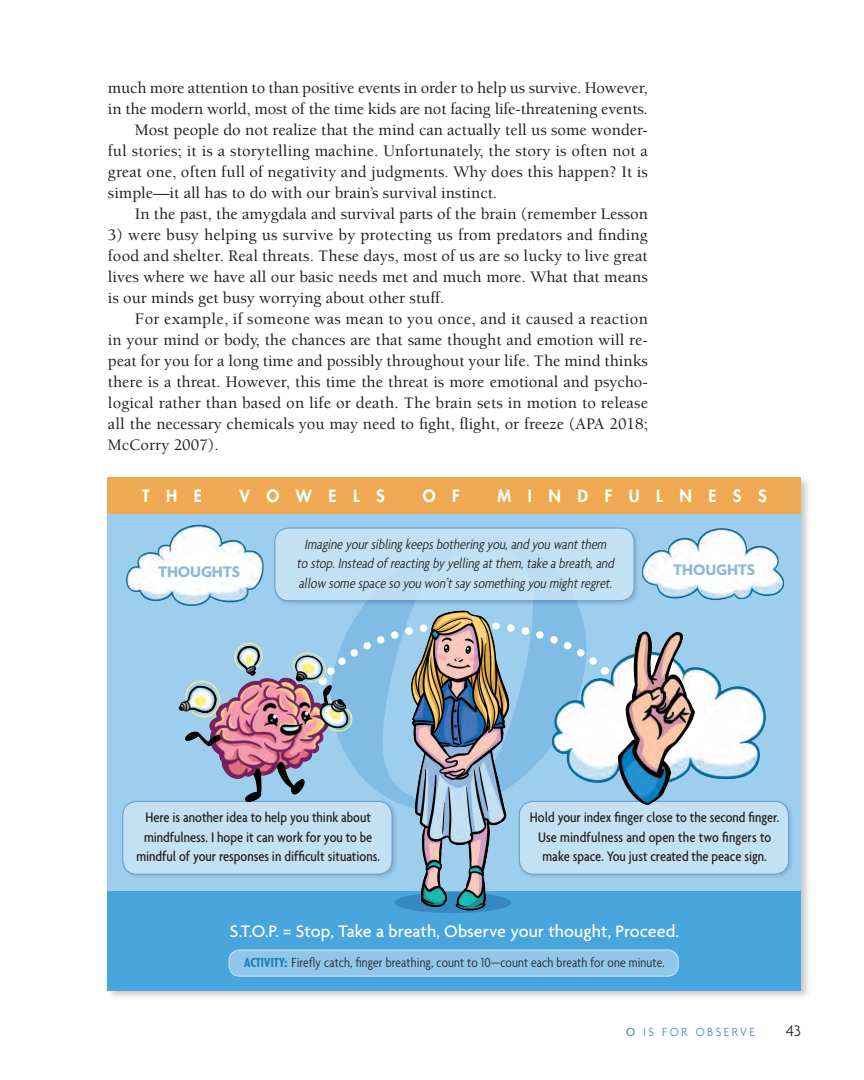
<style>
.page{position:relative;width:864px;height:1080px;background:#fff}
.page>*{position:absolute;margin:0;border:0;box-sizing:border-box;transform-origin:0 0}
.t1{font:500 18px "Agenda";letter-spacing:.005em;color:#fff}
.t2{font:500 16.5px/21px "Berkeley";color:#231f20;text-align:justify}
.t3{font:800 16.5px "Futura";letter-spacing:1em;color:#fff}
.t4{font:700 16.5px "Agenda";letter-spacing:-.01em;color:#4188c3}
.t5{font:300 16.5px "Agenda";color:#231f20}
.t6{font:500 condensed 15px/19.5px "Agenda";color:#231f20;text-align:center}
.t7{font:italic 300 condensed 15px/19.5px "Agenda";letter-spacing:-.015em;color:#231f20;text-align:center}
.t8{font:300 condensed 14.25px "Agenda";letter-spacing:.01em;color:#231f20}
.t9{font:300 12.75px "Agenda";letter-spacing:.2em;color:#4188c3;scale:.95 1}
.s1{font-family:"Futura";font-weight:700;font-size:12px;color:#1881b4}
.s2{font-weight:500}
</style>
<div class="page">
<div style="left:105px;top:474px;width:707px;height:527px;background:#231f20;opacity:.25"></div>
<div style="left:108px;top:477px;width:693px;height:513px;background:#9eceee"></div>
<div style="left:108px;top:891px;width:693px;height:99px;background:#48a6dc"></div>
<div style="left:108px;top:477px;width:693px;height:36px;background:#efa952"></div>
<div style="left:229px;top:950px;width:449px;height:26px;background:#8fc6ea;border-radius:11px"></div>
<div style="left:229px;top:950px;width:450px;height:27px;border:1px solid #fff;border-radius:11px"></div>
<div style="left:273px;top:526px;width:367px;height:81px;background:#2a456c;opacity:.5"></div>
<div style="left:275px;top:528px;width:359px;height:73px;background:#c4e1f4;border-radius:14px"></div>
<div style="left:274px;top:528px;width:360px;height:73px;border:1px solid #286298;border-radius:14px"></div>
<div style="left:518px;top:800px;width:276px;height:80px;background:#93c2e3"></div>
<div style="left:519px;top:801px;width:270px;height:73px;background:#c4e1f4;border-radius:14px"></div>
<div style="left:519px;top:801px;width:270px;height:74px;border:1px solid #286298;border-radius:14px"></div>
<div style="left:121px;top:800px;width:277px;height:80px;background:#2a456c;opacity:.5"></div>
<div style="left:123px;top:801px;width:269px;height:73px;background:#c4e1f4;border-radius:14px"></div>
<div style="left:122px;top:801px;width:270px;height:74px;border:1px solid #286298;border-radius:14px"></div>
<img style="left:555px;top:606px;width:239px;height:211px">
<img style="left:583px;top:614px;width:145px;height:203px">
<svg style="left:555px;top:617px;width:50px;height:58px"></svg>
<img style="left:164px;top:624px;width:192px;height:179px">
<img style="left:356px;top:599px;width:199px;height:314px">
<img style="left:126px;top:524px;width:154px;height:83px">
<img style="left:586px;top:513px;width:212px;height:107px">
<p class="t2" style="left:108px;top:78px;width:541px">much more attention to than positive events in order to help us survive. However,</p>
<p class="t2" style="left:108px;top:99px;width:541px">in the modern world, most of the time kids are not facing life-threatening events.</p>
<p class="t2" style="left:135px;top:120px;width:515px">Most people do not realize that the mind can actually tell us some wonder-</p>
<p class="t2" style="left:108px;top:141px;width:542px">ful stories; it is a storytelling machine. Unfortunately, the story is often not a</p>
<p class="t2" style="left:108px;top:162px;width:541px">great one, often full of negativity and judgments. Why does this happen? It is</p>
<p class="t2" style="left:108px;top:183px;width:391px">simple—it all has to do with our brain’s survival instinct.</p>
<p class="t2" style="left:135px;top:204px;width:515px">In the past, the amygdala and survival parts of the brain (remember Lesson</p>
<p class="t2" style="left:108px;top:225px;width:541px">3) were busy helping us survive by protecting us from predators and finding food and shelter. Real threats. These days, most of us are so lucky to live great lives where we have all our basic needs met and much more. What that means is our minds get busy worrying about other stuff.</p>
<p class="t2" style="left:108px;top:309px;width:542px;text-indent:27px">For example, if someone was mean to you once, and it caused a reaction in your mind or body, the chances are that same thought and emotion will re&shy;peat for you for a long time and possibly throughout your life. The mind thinks there is a threat. However, this time the threat is more emotional and psycho&shy;logical rather than based on life or death. The brain sets in motion to release all the necessary chemicals you may need to fight, flight, or freeze (APA 2018; McCorry 2007).</p>
<p class="t3" style="left:142px;top:485px;width:61px">THE</p>
<p class="t3" style="left:239px;top:485px;width:147px">VOW ELS</p>
<p class="t3" style="left:423px;top:485px;width:39px">O F</p>
<p class="t3" style="left:497px;top:485px;width:271px">MINDFULNESS</p>
<p class="t7" style="left:297px;top:534px;width:322px">Imagine yoursibling keepsbothering you,and you wantthem to stop.Instead of reacting by yelling atthem,take a breath,and allow some space so you won’tsay something you mightregret.</p>
<p class="t4" style="left:158px;top:562px;width:84px">THOUGHTS</p>
<p class="t4" style="left:673px;top:559px;width:84px">THOUGHTS</p>
<p class="t6" style="left:136px;top:807px;width:245px">Here is another idea to help you think about mindfulness. I hope it can work for you to be mindful of your responses in difficult situations.</p>
<p class="t6" style="left:530px;top:807px;width:251px">Hold your index finger close to the second finger.<br>Use mindfulness and open the two fingers to make space. You just created the peace sign.</p>
<p class="t1" style="left:230px;top:921px;width:451px">S.T.O.P. = Stop, Take a breath, Observe your thought, Proceed.</p>
<p class="t8" style="left:244px;top:955px;width:422px"><span class="s1">Activity:</span> Firefly catch, finger breathing, count to 10—count each breath for one minute.</p>
<p class="t9" style="left:626px;top:1025px;width:137px"><span class="s2">O</span> IS FOR OBSERVE</p>
<p class="t5" style="left:786px;top:1021px;width:16px">43</p>
</div>
